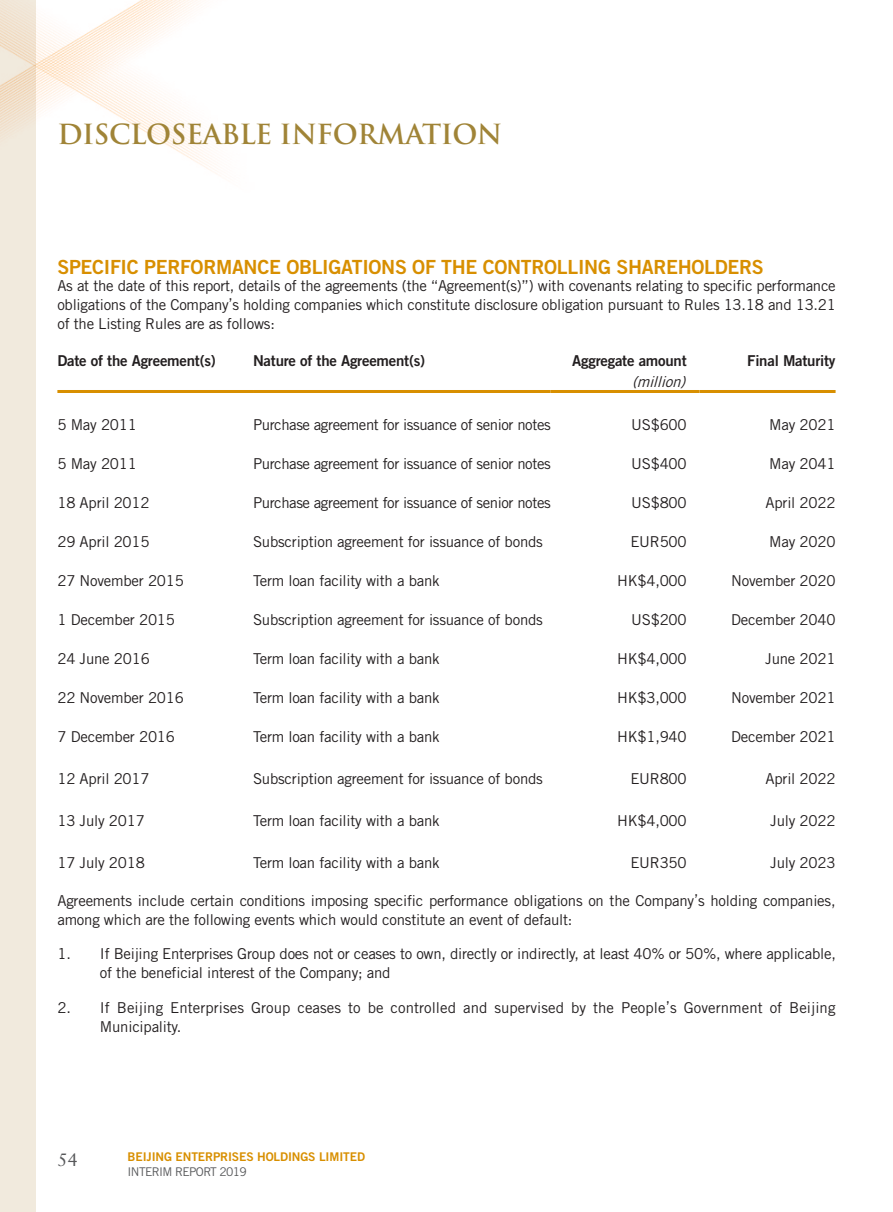
<style>
.page{position:relative;width:893px;height:1212px;background:#fff}
.page>*{position:absolute;margin:0;border:0;box-sizing:border-box;transform-origin:0 0}
.t1{font:700 27px "Trajan Pro";letter-spacing:-.015em;color:#a08437}
.Heading_1{font:19.5px "Trade Gothic LT Std Bd 2";letter-spacing:-.015em;color:#d88f00}
.t2{font:18px "Sabon LT Std";color:#57585a}
.Body_Text{font:15px/18.8px "Trade Gothic LT Std";letter-spacing:-.015em;color:#231f20}
.Body_Text-2{font:15px/19.5px "Trade Gothic LT Std";letter-spacing:.005em;color:#231f20}
.Body_Text-3{font:15px "Trade Gothic LT Std Bd 2";letter-spacing:-.015em;color:#231f20}
.Body_Text-4{font:italic 15px "Trade Gothic LT Std";color:#231f20}
.t3{font:12px "Trade Gothic LT Std Bd 2";letter-spacing:-.01em;color:#d88f00}
.t4{font:12px "Trade Gothic LT Std";letter-spacing:-.05em;color:#57585a}
</style>
<div class="page">
<img style="left:36px;top:0;width:182px;height:174px">
<div style="left:0;top:0;width:36px;height:1212px;background:#f1eadd"></div>
<hr style="left:57px;top:390px;width:196px;height:3px;background:#d88f00">
<hr style="left:253px;top:390px;width:298px;height:3px;background:#d88f00">
<hr style="left:551px;top:390px;width:148px;height:3px;background:#d88f00">
<hr style="left:699px;top:390px;width:137px;height:3px;background:#d88f00">
<h1 class="t1" style="left:57px;top:118px;width:446px">DISCLOSEABLE INFORMATION</h1>
<p class="Heading_1" style="left:57px;top:255px;width:708px">SPECIFIC PERFORMANCE OBLIGATIONS OF THE CONTROLLING SHAREHOLDERS</p>
<p class="Body_Text" style="left:57px;top:276px;width:780px;text-align:justify">As at the date of this report, details of the agreements (the “Agreement(s)”) with covenants relating to specific performance obligations of the Company’s holding companies which constitute disclosure obligation pursuant to Rules 13.18 and 13.21 of the Listing Rules are as follows:</p>
<p class="Body_Text-3" style="left:57px;top:351px;width:160px">Date of the Agreement(s)</p>
<p class="Body_Text-3" style="left:253px;top:351px;width:174px">Nature of the Agreement(s)</p>
<p class="Body_Text-3" style="left:572px;top:351px;width:116px">Aggregate amount</p>
<p class="Body_Text-3" style="left:747px;top:351px;width:90px">Final Maturity</p>
<p class="Body_Text-4" style="left:632px;top:372px;width:59px">(million)</p>
<p class="Body_Text" style="left:57px;top:415px;width:81px">5 May 2011</p>
<p class="Body_Text" style="left:253px;top:415px;width:299px">Purchase agreement for issuance of senior notes</p>
<p class="Body_Text" style="left:631px;top:415px;width:57px">US$600</p>
<p class="Body_Text" style="left:769px;top:415px;width:68px">May 2021</p>
<p class="Body_Text" style="left:57px;top:454px;width:81px">5 May 2011</p>
<p class="Body_Text" style="left:253px;top:454px;width:299px">Purchase agreement for issuance of senior notes</p>
<p class="Body_Text" style="left:631px;top:454px;width:57px">US$400</p>
<p class="Body_Text" style="left:769px;top:454px;width:68px">May 2041</p>
<p class="Body_Text" style="left:57px;top:493px;width:94px">18 April 2012</p>
<p class="Body_Text" style="left:253px;top:493px;width:299px">Purchase agreement for issuance of senior notes</p>
<p class="Body_Text" style="left:631px;top:493px;width:57px">US$800</p>
<p class="Body_Text" style="left:765px;top:493px;width:72px">April 2022</p>
<p class="Body_Text" style="left:57px;top:532px;width:94px">29 April 2015</p>
<p class="Body_Text" style="left:253px;top:532px;width:291px">Subscription agreement for issuance of bonds</p>
<p class="Body_Text" style="left:630px;top:532px;width:58px">EUR500</p>
<p class="Body_Text" style="left:769px;top:532px;width:68px">May 2020</p>
<p class="Body_Text" style="left:57px;top:571px;width:128px">27 November 2015</p>
<p class="Body_Text" style="left:253px;top:571px;width:188px">Term loan facility with a bank</p>
<p class="Body_Text" style="left:617px;top:571px;width:71px">HK$4,000</p>
<p class="Body_Text" style="left:731px;top:571px;width:106px">November 2020</p>
<p class="Body_Text" style="left:57px;top:610px;width:119px">1 December 2015</p>
<p class="Body_Text" style="left:253px;top:610px;width:291px">Subscription agreement for issuance of bonds</p>
<p class="Body_Text" style="left:631px;top:610px;width:57px">US$200</p>
<p class="Body_Text" style="left:731px;top:610px;width:106px">December 2040</p>
<p class="Body_Text" style="left:57px;top:649px;width:94px">24 June 2016</p>
<p class="Body_Text" style="left:253px;top:649px;width:188px">Term loan facility with a bank</p>
<p class="Body_Text" style="left:617px;top:649px;width:71px">HK$4,000</p>
<p class="Body_Text" style="left:765px;top:649px;width:72px">June 2021</p>
<p class="Body_Text" style="left:57px;top:688px;width:128px">22 November 2016</p>
<p class="Body_Text" style="left:253px;top:688px;width:188px">Term loan facility with a bank</p>
<p class="Body_Text" style="left:617px;top:688px;width:71px">HK$3,000</p>
<p class="Body_Text" style="left:731px;top:688px;width:106px">November 2021</p>
<p class="Body_Text" style="left:57px;top:727px;width:119px">7 December 2016</p>
<p class="Body_Text" style="left:253px;top:727px;width:188px">Term loan facility with a bank</p>
<p class="Body_Text" style="left:617px;top:727px;width:71px">HK$1,940</p>
<p class="Body_Text" style="left:731px;top:727px;width:106px">December 2021</p>
<p class="Body_Text" style="left:57px;top:769px;width:94px">12 April 2017</p>
<p class="Body_Text" style="left:253px;top:769px;width:291px">Subscription agreement for issuance of bonds</p>
<p class="Body_Text" style="left:630px;top:769px;width:58px">EUR800</p>
<p class="Body_Text" style="left:765px;top:769px;width:72px">April 2022</p>
<p class="Body_Text" style="left:57px;top:811px;width:89px">13 July 2017</p>
<p class="Body_Text" style="left:253px;top:811px;width:188px">Term loan facility with a bank</p>
<p class="Body_Text" style="left:617px;top:811px;width:71px">HK$4,000</p>
<p class="Body_Text" style="left:770px;top:811px;width:67px">July 2022</p>
<p class="Body_Text" style="left:57px;top:853px;width:89px">17 July 2018</p>
<p class="Body_Text" style="left:253px;top:853px;width:188px">Term loan facility with a bank</p>
<p class="Body_Text" style="left:630px;top:853px;width:58px">EUR350</p>
<p class="Body_Text" style="left:770px;top:853px;width:67px">July 2023</p>
<p class="Body_Text" style="left:57px;top:891px;width:780px">Agreements include certain conditions imposing specific performance obligations on the Company’s holding companies, among which are the following events which would constitute an event of default:</p>
<p class="Body_Text" style="left:100px;top:944px;width:738px;text-indent:-43px">1. If Beijing Enterprises Group does not or ceases to own, directly or indirectly, at least 40% or 50%, where applicable, of the beneficial interest of the Company; and</p>
<p class="Body_Text-2" style="left:100px;top:997px;width:737px;text-indent:-43px">2. If Beijing Enterprises Group ceases to be controlled and supervised by the People’s Government of Beijing<br>Municipality.</p>
<p class="t2" style="left:57px;top:1149px;width:22px">54</p>
<p class="t3" style="left:128px;top:1149px;width:239px">BEIJING ENTERPRISES HOLDINGS LIMITED</p>
<p class="t4" style="left:128px;top:1164px;width:121px">INTERIM REPORT 2019</p>
</div>
